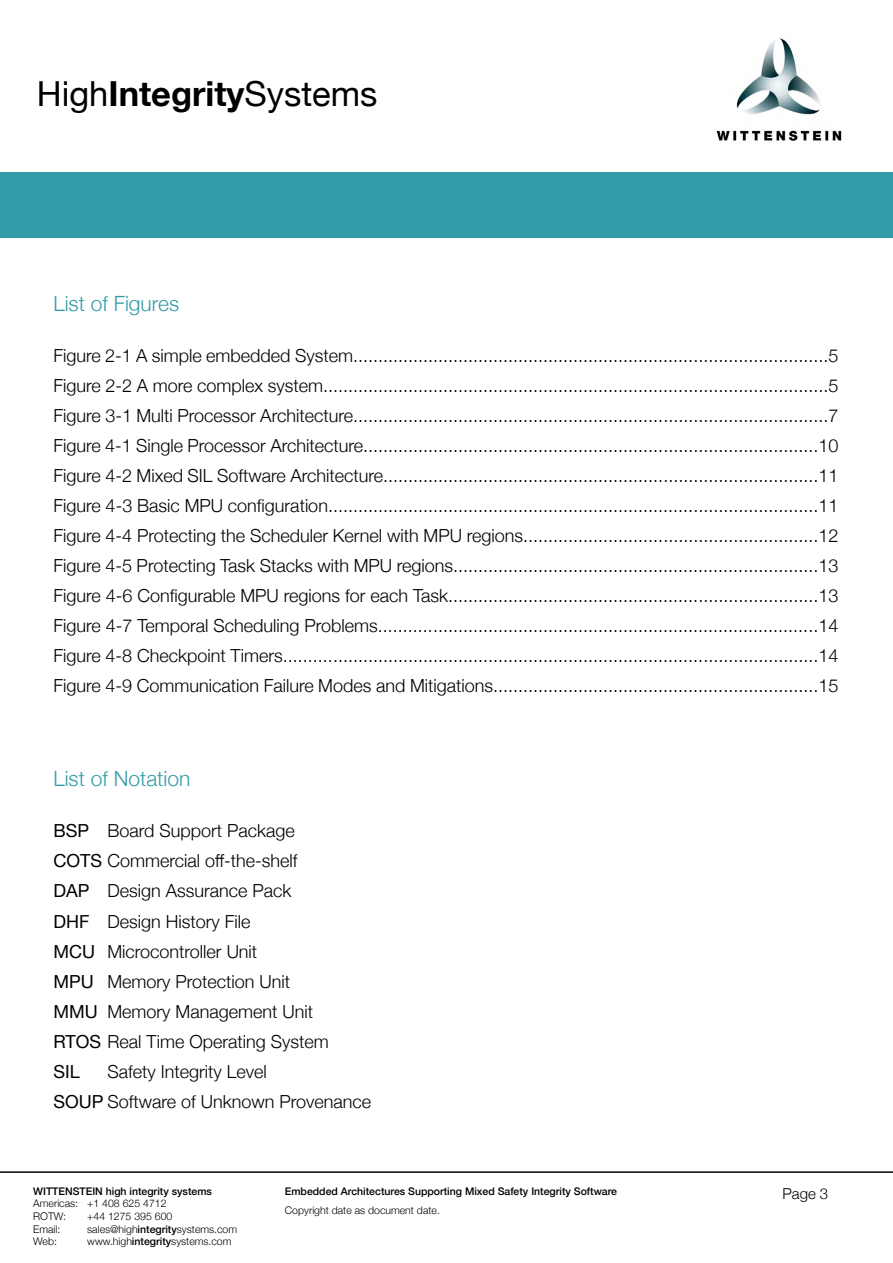
<style>
.page{position:relative;width:893px;height:1263px;background:#fff}
.page>*{position:absolute;margin:0;border:0;box-sizing:border-box;transform-origin:0 0}
.t1{font:34.5px "Helvetica Neue";color:#000}
.t2{font:300 21px "Helvetica Neue";color:#349ca8}
.t3{font:300 18px/30px "Helvetica Neue";color:#000}
.t4{font:300 15px "Helvetica Neue";color:#000}
.t5{font:300 10.5px/12.6px "Helvetica Neue";color:#000}
.t6{font:500 10.5px "Helvetica Neue";color:#000}
.s1{font-weight:700}
.s2{font-weight:400}
.s3{font-weight:500}
</style>
<div class="page">
<div style="left:0;top:173px;width:893px;height:65px;background:#349ca8"></div>
<img style="left:716px;top:38px;width:126px;height:103px">
<hr style="left:0;top:1171px;width:893px;height:2px;background:#000">
<h1 class="t1" style="left:37px;top:68px;width:342px">High<span class="s1">Integrity</span>Systems</h1>
<p class="t2" style="left:53px;top:286px;width:127px">List of Figures</p>
<p class="t3" style="left:53px;top:339px;width:786px;text-align:justify">Figure 2-1 A simple embedded System...............................................................................................5<br>Figure 2-2 A more complex system.....................................................................................................5<br>Figure 3-1 Multi Processor Architecture...............................................................................................7<br>Figure 4-1 Single Processor Architecture...........................................................................................10<br>Figure 4-2 Mixed SIL Software Architecture.......................................................................................11<br>Figure 4-3 Basic MPU configuration..................................................................................................11<br>Figure 4-4 Protecting the Scheduler Kernel with MPU regions...........................................................12<br>Figure 4-5 Protecting Task Stacks with MPU regions.........................................................................13<br>Figure 4-6 Configurable MPU regions for each Task..........................................................................13<br>Figure 4-7 Temporal Scheduling Problems........................................................................................14<br>Figure 4-8 Checkpoint Timers...........................................................................................................14<br>Figure 4-9 Communication Failure Modes and Mitigations.................................................................15</p>
<p class="t2" style="left:53px;top:761px;width:138px">List of Notation</p>
<p class="t3" style="left:53px;top:815px;width:277px"><span class="s2">BSP</span> Board Support Package<br><span class="s2">COTS</span> Commercial off-the-shelf<br><span class="s2">DAP</span> Design Assurance Pack<br><span class="s2">DHF</span> Design History File<br><span class="s2">MCU</span> Microcontroller Unit<br><span class="s2">MPU</span> Memory Protection Unit<br><span class="s2">MMU</span> Memory Management Unit<br><span class="s2">RTOS</span> Real Time Operating System<br><span class="s2">SIL</span></p>
<p class="t3" style="left:53px;top:1055px;width:319px;text-indent:54px">Safety Integrity Level<br><span class="s2">SOUP</span> Software of Unknown Provenance</p>
<p class="t6" style="left:33px;top:1182px;width:180px">WITTENSTEIN high integrity systems</p>
<p class="t5" style="left:33px;top:1196px;width:135px">Americas: +1 408 625 4712<br>ROTW:</p>
<p class="t5" style="left:87px;top:1209px;width:87px">+44 1275 395 600</p>
<p class="t5" style="left:33px;top:1222px;width:29px">Email:</p>
<p class="t5" style="left:87px;top:1222px;width:151px">sales@high<span class="s3">integrity</span>systems.com</p>
<p class="t5" style="left:33px;top:1234px;width:25px">Web:</p>
<p class="t5" style="left:87px;top:1234px;width:146px">www.high<span class="s3">integrity</span>systems.com</p>
<p class="t6" style="left:285px;top:1183px;width:334px">Embedded Architectures Supporting Mixed Safety Integrity Software</p>
<p class="t5" style="left:285px;top:1203px;width:157px">Copyright date as document date.</p>
<p class="t4" style="left:782px;top:1181px;width:47px">Page 3</p>
</div>
